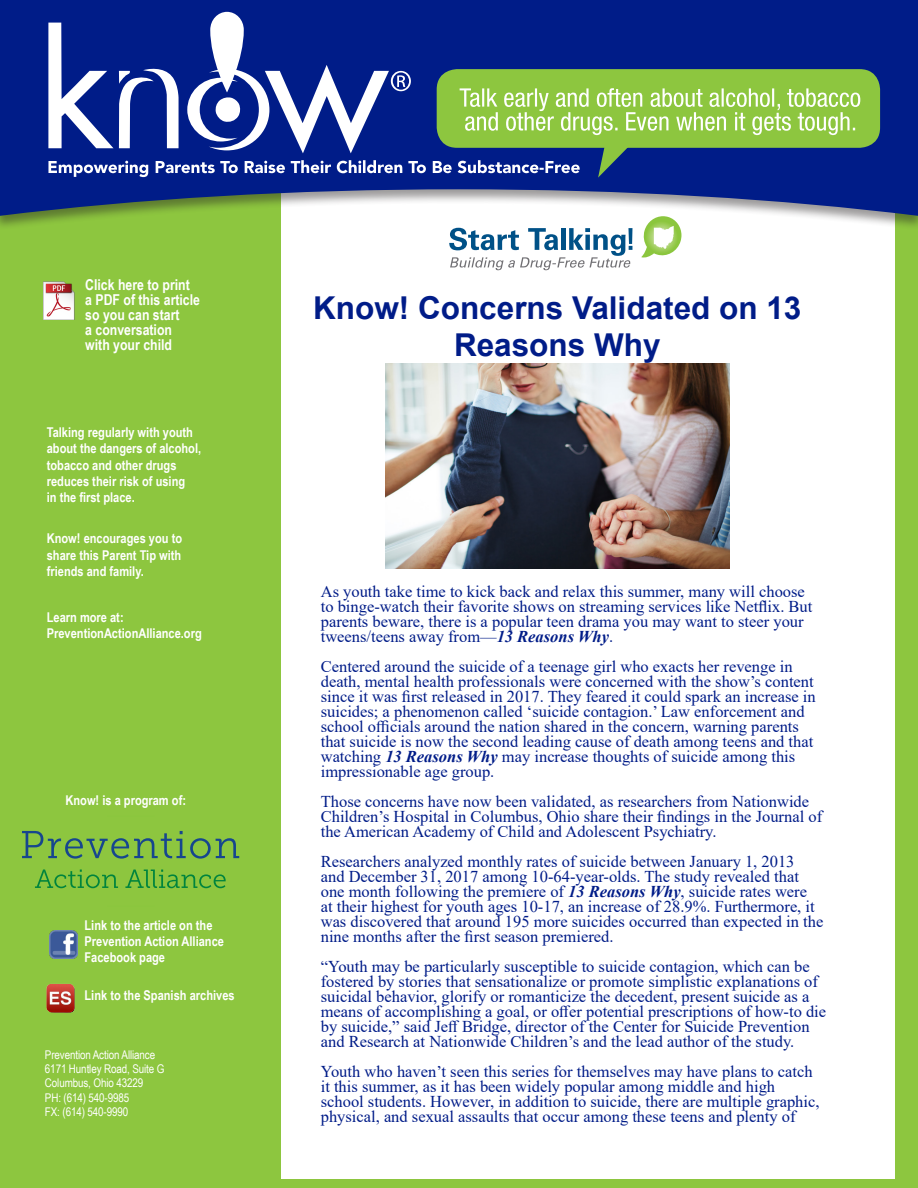
<style>
.page{position:relative;width:918px;height:1188px;background:#fff}
.page>*{position:absolute;margin:0;border:0;box-sizing:border-box;transform-origin:0 0}
.t1{font:700 31.5px/37.8px "Arial";color:#001c88;text-align:center}
.t2{font:16.5px/15px "Times New Roman";color:#001c88}
.t3{font:700 15px/15px "Arial Narrow";color:#fff}
.t4{font:700 13.5px/16.2px "Arial Narrow";color:#fff}
.t5{font:12px "Arial Narrow";letter-spacing:-.01em;color:#fff}
.s1{font-weight:700;font-style:italic}
</style>
<div class="page">
<div style="left:258px;top:116px;width:660px;height:1072px;background:#8dc63f"></div>
<div style="left:281px;top:189px;width:614px;height:990px;background:#fff"></div>
<div style="left:0;top:116px;width:262px;height:1072px;background:#8dc63f"></div>
<div style="left:0;top:0;width:918px;height:230px;background:#231f20;opacity:.45"></div>
<svg style="left:0;top:0;width:918px;height:216px;background:#344b94"></svg>
<div style="left:437px;top:69px;width:443px;height:79px;background:#8dc63f;border-radius:20px"></div>
<svg style="left:48px;top:12px;width:812px;height:166px"></svg>
<svg style="left:22px;top:831px;width:217px;height:28px"></svg>
<svg style="left:35px;top:870px;width:83px;height:18px"></svg>
<svg style="left:125px;top:870px;width:101px;height:18px"></svg>
<img style="left:44px;top:281px;width:31px;height:39px">
<img style="left:46px;top:984px;width:29px;height:29px">
<img style="left:50px;top:931px;width:28px;height:28px">
<svg style="left:449px;top:228px;width:183px;height:42px"></svg>
<svg style="left:641px;top:216px;width:40px;height:42px"></svg>
<img style="left:385px;top:364px;width:345px;height:204px">
<p class="t3" style="left:85px;top:277px;width:116px">Click here to print a PDF of this article so you can start<br>a conversation with your child</p>
<p class="t4" style="left:47px;top:424px;width:156px">Talking regularly with youth about the dangers of alcohol, tobacco and other drugs reduces their risk of using<br>in the first place.</p>
<p class="t4" style="left:47px;top:530px;width:137px;text-align:justify">Know! encourages you to share this Parent Tip with friends and family.</p>
<p class="t4" style="left:47px;top:608px;width:157px">Learn more at:<br>PreventionActionAlliance.org</p>
<p class="t4" style="left:65px;top:791px;width:122px">Know! is a program of:</p>
<p class="t4" style="left:85px;top:916px;width:141px">Link to the article on the<br>Prevention Action Alliance<br>Facebook page</p>
<p class="t4" style="left:85px;top:986px;width:152px">Link to the Spanish archives</p>
<p class="t5" style="left:45px;top:1046px;width:112px">Prevention Action Alliance</p>
<p class="t5" style="left:45px;top:1060px;width:121px">6171 Huntley Road, Suite G</p>
<p class="t5" style="left:45px;top:1074px;width:100px">Columbus, Ohio 43229</p>
<p class="t5" style="left:45px;top:1089px;width:86px">PH: (614) 540-9985</p>
<p class="t5" style="left:45px;top:1103px;width:85px">FX: (614) 540-9990</p>
<p class="t1" style="left:313px;top:289px;width:490px">Know! Concerns Validated on 13<br>Reasons Why</p>
<p class="t2" style="left:321px;top:583px;width:493px">As youth take time to kick back and relax this summer, many will choose to binge-watch their favorite shows on streaming services like Netflix. But parents beware, there is a popular teen drama you may want to steer your tweens/teens away from—<span class="s1">13 Reasons Why</span>.</p>
<p class="t2" style="left:321px;top:658px;width:497px">Centered around the suicide of a teenage girl who exacts her revenge in death, mental health professionals were concerned with the show’s content since it was first released in 2017. They feared it could spark an increase in suicides; a phenomenon called ‘suicide contagion.’ Law enforcement and school officials around the nation shared in the concern, warning parents that suicide is now the second leading cause of death among teens and that watching <span class="s1">13 Reasons Why</span> may increase thoughts of suicide among this impressionable age group.</p>
<p class="t2" style="left:321px;top:793px;width:503px">Those concerns have now been validated, as researchers from Nationwide<br>Children’s Hospital in Columbus, Ohio share their findings in the Journal of the American Academy of Child and Adolescent Psychiatry.</p>
<p class="t2" style="left:321px;top:853px;width:504px">Researchers analyzed monthly rates of suicide between January 1, 2013<br>and December 31, 2017 among 10-64-year-olds. The study revealed that one month following the premiere of <span class="s1">13 Reasons Why</span>, suicide rates were<br>at their highest for youth ages 10-17, an increase of 28.9%. Furthermore, it was discovered that around 195 more suicides occurred than expected in the nine months after the first season premiered.</p>
<p class="t2" style="left:321px;top:958px;width:507px">“Youth may be particularly susceptible to suicide contagion, which can be fostered by stories that sensationalize or promote simplistic explanations of suicidal behavior, glorify or romanticize the decedent, present suicide as a means of accomplishing a goal, or offer potential prescriptions of how-to die by suicide,” said Jeff Bridge, director of the Center for Suicide Prevention and Research at Nationwide Children’s and the lead author of the study.</p>
<p class="t2" style="left:321px;top:1063px;width:500px">Youth who haven’t seen this series for themselves may have plans to catch it this summer, as it has been widely popular among middle and high school students. However, in addition to suicide, there are multiple graphic, physical, and sexual assaults that occur among these teens and plenty of</p>
</div>
